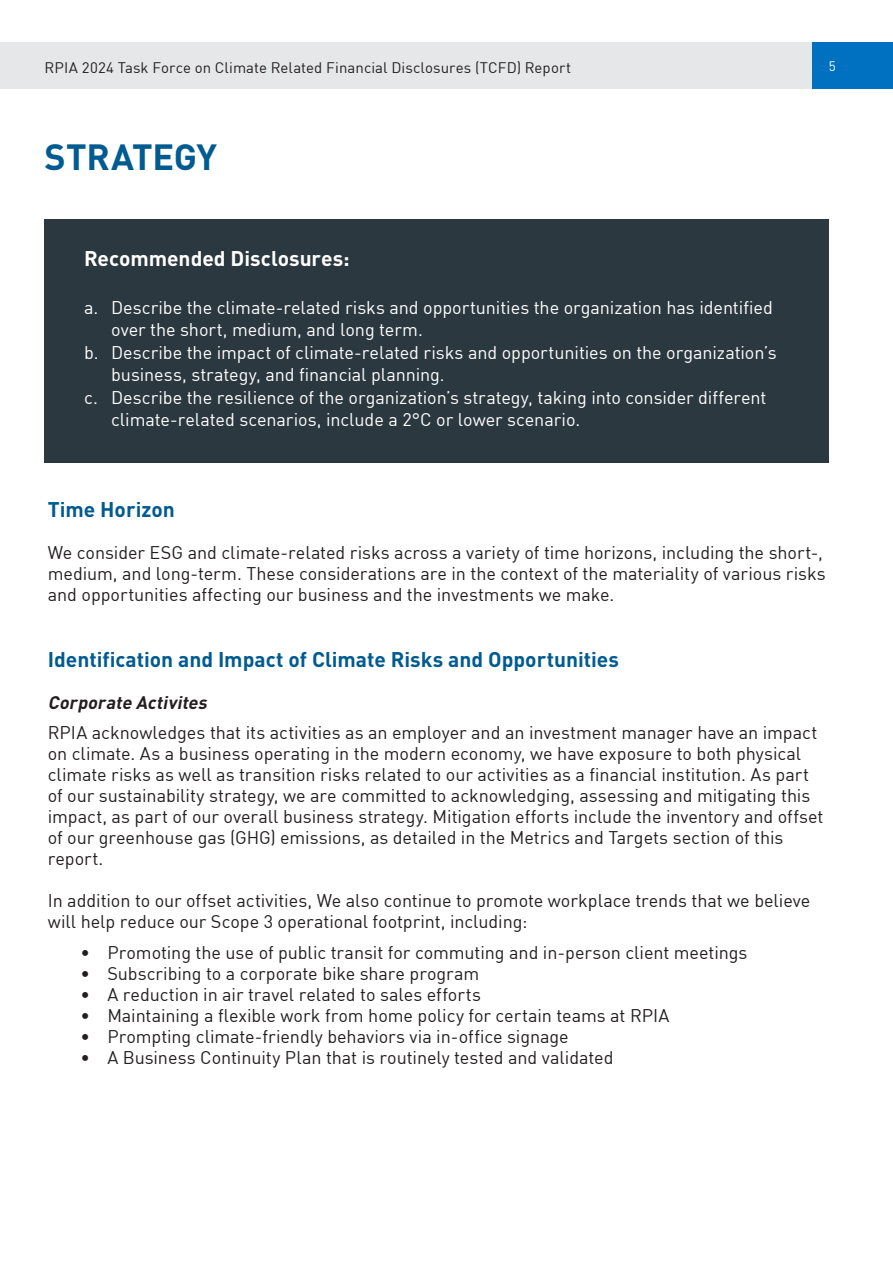
<style>
.page{position:relative;width:893px;height:1263px;background:#fff}
.page>*{position:absolute;margin:0;border:0;box-sizing:border-box;transform-origin:0 0}
.H2__align_left{font:700 36px "DIN";letter-spacing:-.005em;color:#005b91}
.Body_Text__align_left{font:700 21px "DIN";color:#005b91}
.H4__align_left{font:700 21px "DIN";color:#fff}
.Body_Text__align_left-2{font:18px/21px "DIN";letter-spacing:-.005em;color:#231f20}
.t1{font:18px/22.5px "DIN";letter-spacing:-.005em;color:#fff}
.Body_Text__align_left-3{font:italic 700 18px "DIN";color:#231f20}
.t2{font:15px "DIN";letter-spacing:.005em;color:#231f20}
.t3{font:13.5px "DIN";color:#fff}
</style>
<div class="page">
<div style="left:45px;top:219px;width:784px;height:244px;background:#2c3840"></div>
<div style="left:812px;top:43px;width:81px;height:46px;background:#0070c0"></div>
<div style="left:0;top:43px;width:763px;height:46px;background:#e6e7e9"></div>
<div style="left:763px;top:43px;width:49px;height:46px;background:#e6e7e9"></div>
<p class="t2" style="left:45px;top:58px;width:528px">RPIA 2024 Task Force on Climate Related Financial Disclosures (TCFD) Report</p>
<p class="t3" style="left:829px;top:58px;width:9px">5</p>
<p class="H2__align_left" style="left:45px;top:134px;width:174px">STRATEGY</p>
<p class="H4__align_left" style="left:84px;top:245px;width:267px">Recommended Disclosures:</p>
<p class="t1" style="left:111px;top:296px;width:663px;text-indent:-27px">a. Describe the climate-related risks and opportunities the organization has identified over the short, medium, and long term.</p>
<p class="t1" style="left:111px;top:341px;width:667px;text-indent:-27px">b. Describe the impact of climate-related risks and opportunities on the organization’s business, strategy, and financial planning.</p>
<p class="t1" style="left:111px;top:386px;width:657px;text-indent:-27px">c. Describe the resilience of the organization’s strategy, taking into consider different climate-related scenarios, include a 2°C or lower scenario.</p>
<p class="Body_Text__align_left" style="left:48px;top:495px;width:128px">Time Horizon</p>
<p class="Body_Text__align_left-2" style="left:48px;top:541px;width:779px">We consider ESG and climate-related risks across a variety of time horizons, including the short-, medium, and long-term. These considerations are in the context of the materiality of various risks and opportunities affecting our business and the investments we make.</p>
<p class="Body_Text__align_left" style="left:48px;top:645px;width:573px">Identification and Impact of Climate Risks and Opportunities</p>
<p class="Body_Text__align_left-3" style="left:48px;top:691px;width:165px">Corporate Activites</p>
<p class="Body_Text__align_left-2" style="left:48px;top:721px;width:777px">RPIA acknowledges that its activities as an employer and an investment manager have an impact on climate. As a business operating in the modern economy, we have exposure to both physical climate risks as well as transition risks related to our activities as a financial institution. As part of our sustainability strategy, we are committed to acknowledging, assessing and mitigating this impact, as part of our overall business strategy. Mitigation efforts include the inventory and offset of our greenhouse gas (GHG) emissions, as detailed in the Metrics and Targets section of this report.</p>
<p class="Body_Text__align_left-2" style="left:48px;top:889px;width:764px">In addition to our offset activities, We also continue to promote workplace trends that we believe will help reduce our Scope 3 operational footprint, including:</p>
<p class="Body_Text__align_left-2" style="left:80px;top:942px;width:669px">• Promoting the use of public transit for commuting and in-person client meetings</p>
<p class="Body_Text__align_left-2" style="left:80px;top:963px;width:401px">• Subscribing to a corporate bike share program</p>
<p class="Body_Text__align_left-2" style="left:80px;top:984px;width:402px">• A reduction in air travel related to sales efforts</p>
<p class="Body_Text__align_left-2" style="left:80px;top:1005px;width:591px">• Maintaining a flexible work from home policy for certain teams at RPIA</p>
<p class="Body_Text__align_left-2" style="left:80px;top:1026px;width:490px">• Prompting climate-friendly behaviors via in-office signage</p>
<p class="Body_Text__align_left-2" style="left:80px;top:1047px;width:535px">• A Business Continuity Plan that is routinely tested and validated</p>
</div>
